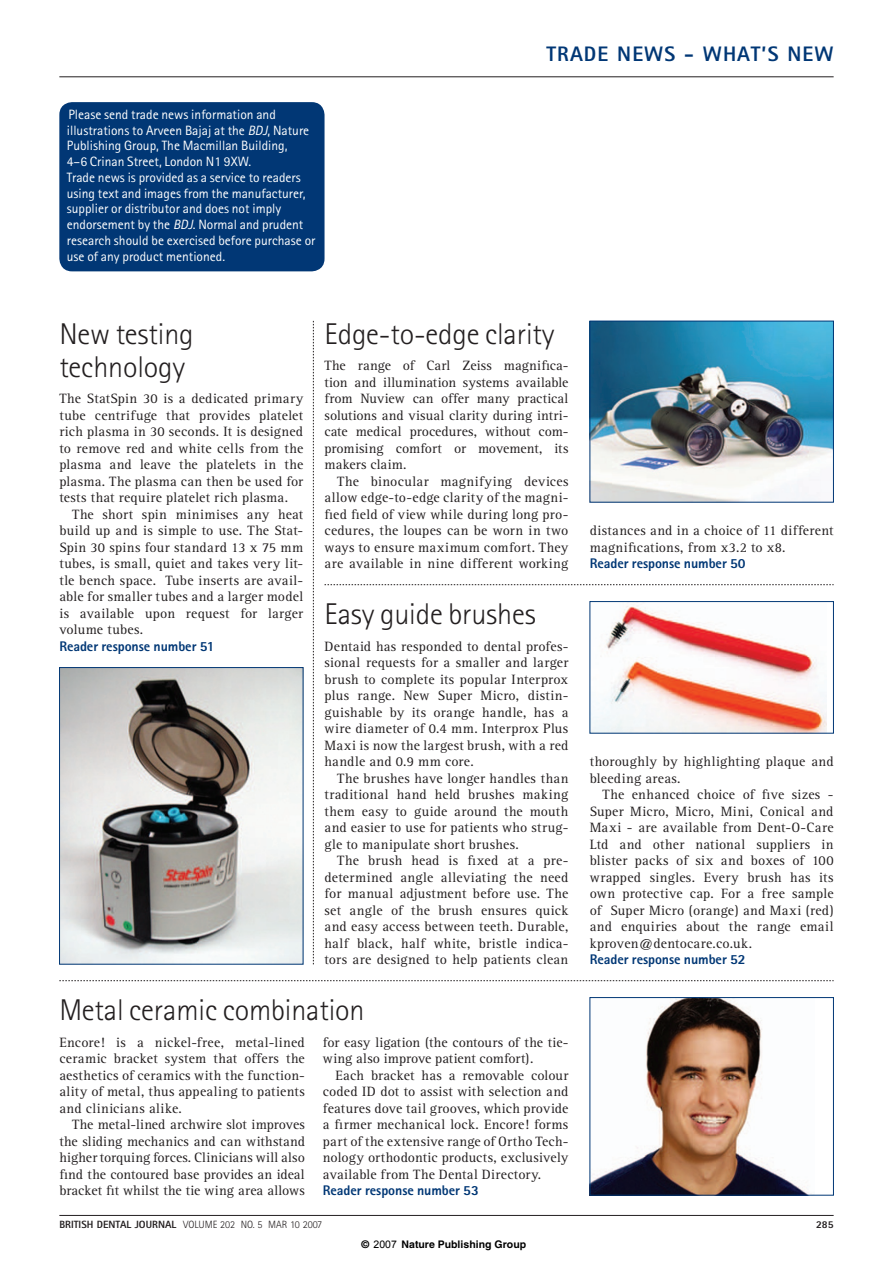
<style>
.page{position:relative;width:893px;height:1263px;background:#fff}
.page>*{position:absolute;margin:0;border:0;box-sizing:border-box;transform-origin:0 0}
.t1{font:300 30px/33px "Rotis Sans Serif";letter-spacing:-.005em;color:#231f20}
.t2{font:800 21px "Rotis Sans Serif";letter-spacing:.05em;color:#013775}
.t3{font:13.95px/16.5px "Rotis Serif";letter-spacing:.015em;color:#231f20;text-align:justify}
.t4{font:800 13.95px "Rotis Sans Serif";letter-spacing:-.005em;color:#013775}
.t5{font:13.95px/16.5px "Rotis Serif";letter-spacing:-.005em;color:#231f20}
.t6{font:13.5px/15.8px "Rotis Sans Serif";color:#fff}
.t7{font:300 10.5px "Rotis Sans Serif";color:#231f20}
.t8{font:700 10.5px "Helvetica";color:#000}
.t9{font:800 10.5px "Rotis Sans Serif";color:#231f20}
.s1{font-style:italic}
.s2{font-weight:800}
.s3{font-family:"Arial";font-weight:400}
</style>
<div class="page">
<svg style="left:313px;top:321px;width:1px;height:643px"></svg>
<svg style="left:324px;top:584px;width:509px;height:1px"></svg>
<img style="left:591px;top:999px;width:217px;height:194px">
<div style="left:589px;top:997px;width:244px;height:198px;border:1px solid #013775"></div>
<svg style="left:59px;top:980px;width:774px;height:1px"></svg>
<div style="left:59px;top:102px;width:265px;height:169px;background:#013775;border-radius:13px"></div>
<hr style="left:59px;top:77px;width:774px;height:1px;background:#231f20">
<hr style="left:59px;top:1215px;width:774px;height:1px;background:#231f20">
<img style="left:591px;top:605px;width:235px;height:126px">
<div style="left:589px;top:601px;width:244px;height:132px;border:1px solid #013775"></div>
<img style="left:591px;top:323px;width:240px;height:177px">
<div style="left:589px;top:321px;width:244px;height:181px;border:1px solid #013775"></div>
<img style="left:61px;top:669px;width:240px;height:293px">
<div style="left:59px;top:667px;width:244px;height:297px;border:1px solid #013775"></div>
<p class="t6" style="left:67px;top:108px;width:250px">Please send trade news information and illustrations to Arveen Bajaj at the <span class="s1">BDJ</span>, Nature Publishing Group, The Macmillan Building,<br>4–6 Crinan Street, London N1 9XW.<br>Trade news is provided as a service to readers using text and images from the manufacturer, supplier or distributor and does not imply endorsement by the <span class="s1">BDJ</span>. Normal and prudent research should be exercised before purchase or use of any product mentioned.</p>
<h2 class="t2" style="left:546px;top:47px;width:288px">TRADE NEWS - WHAT’S NEW</h2>
<h1 class="t1" style="left:59px;top:320px;width:136px">New testing technology</h1>
<p class="t3" style="left:59px;top:392px;width:245px">The StatSpin 30 is a dedicated primary tube centrifuge that provides platelet rich plasma in 30 seconds. It is designed to remove red and white cells from the plasma and leave the platelets in the plasma. The plasma can then be used for tests that require platelet rich plasma.</p>
<p class="t3" style="left:59px;top:507px;width:245px;text-indent:13px">The short spin minimises any heat build up and is simple to use. The Stat-Spin 30 spins four standard 13 x 75 mm tubes, is small, quiet and takes very lit&shy;tle bench space. Tube inserts are avail&shy;able for smaller tubes and a larger model is available upon request for larger volume tubes.</p>
<p class="t4" style="left:59px;top:641px;width:157px">Reader response number 51</p>
<h1 class="t1" style="left:324px;top:320px;width:232px">Edge-to-edge clarity</h1>
<p class="t3" style="left:324px;top:359px;width:245px">The range of Carl Zeiss magnifica&shy;tion and illumination systems available from Nuview can offer many practical solutions and visual clarity during intri&shy;cate medical procedures, without com&shy;promising comfort or movement, its makers claim.</p>
<p class="t3" style="left:324px;top:474px;width:245px;text-indent:13px">The binocular magnifying devices allow edge-to-edge clarity of the magni&shy;fied field of view while during long pro&shy;cedures, the loupes can be worn in two ways to ensure maximum comfort. They are available in nine different working</p>
<h1 class="t1" style="left:324px;top:601px;width:213px">Easy guide brushes</h1>
<p class="t3" style="left:324px;top:639px;width:245px">Dentaid has responded to dental profes&shy;sional requests for a smaller and larger brush to complete its popular Interprox plus range. New Super Micro, distin&shy;guishable by its orange handle, has a wire diameter of 0.4 mm. Interprox Plus Maxi is now the largest brush, with a red handle and 0.9 mm core.</p>
<p class="t3" style="left:324px;top:771px;width:245px;text-indent:13px">The brushes have longer handles than traditional hand held brushes making them easy to guide around the mouth and easier to use for patients who strug&shy;gle to manipulate short brushes.</p>
<p class="t3" style="left:324px;top:854px;width:245px;text-indent:13px">The brush head is fixed at a pre&shy;determined angle alleviating the need for manual adjustment before use. The set angle of the brush ensures quick and easy access between teeth. Durable, half black, half white, bristle indica&shy;tors are designed to help patients clean</p>
<p class="t3" style="left:589px;top:524px;width:245px">distances and in a choice of 11 different magnifications, from x3.2 to x8.</p>
<p class="t4" style="left:589px;top:559px;width:157px">Reader response number 50</p>
<p class="t3" style="left:589px;top:755px;width:245px">thoroughly by highlighting plaque and bleeding areas.</p>
<p class="t3" style="left:589px;top:788px;width:245px;text-indent:13px">The enhanced choice of five sizes - Super Micro, Micro, Mini, Conical and Maxi - are available from Dent-O-Care Ltd and other national suppliers in blister packs of six and boxes of 100 wrapped singles. Every brush has its own protective cap. For a free sample of Super Micro (orange) and Maxi (red) and enquiries about the range email kproven@dentocare.co.uk.</p>
<p class="t4" style="left:589px;top:955px;width:157px">Reader response number 52</p>
<h1 class="t1" style="left:59px;top:997px;width:307px">Metal ceramic combination</h1>
<p class="t3" style="left:59px;top:1035px;width:247px">Encore! is a nickel-free, metal-lined ceramic bracket system that offers the aesthetics of ceramics with the function&shy;ality of metal, thus appealing to patients and clinicians alike.</p>
<p class="t3" style="left:59px;top:1118px;width:247px;text-indent:13px">The metal-lined archwire slot improves the sliding mechanics and can withstand higher torquing forces. Clinicians will also find the contoured base provides an ideal bracket fit whilst the tie wing area allows</p>
<p class="t5" style="left:323px;top:1035px;width:247px">for easy ligation (the contours of the tie&shy;wing also improve patient comfort).</p>
<p class="t3" style="left:323px;top:1068px;width:247px;text-indent:13px">Each bracket has a removable colour coded ID dot to assist with selection and features dove tail grooves, which provide a firmer mechanical lock. Encore! forms part of the extensive range of Ortho Tech&shy;nology orthodontic products, exclusively available from The Dental Directory.</p>
<p class="t4" style="left:323px;top:1186px;width:157px">Reader response number 53</p>
<p class="t7" style="left:59px;top:1221px;width:264px"><span class="s2">BRITISH DENTAL JOURNAL</span> VOLUME 202 NO. 5 MAR 10 2007</p>
<p class="t9" style="left:816px;top:1221px;width:19px">285</p>
<p class="t8" style="left:361px;top:1238px;width:166px">© <span class="s3">2007</span> Nature Publishing Group</p>
</div>
